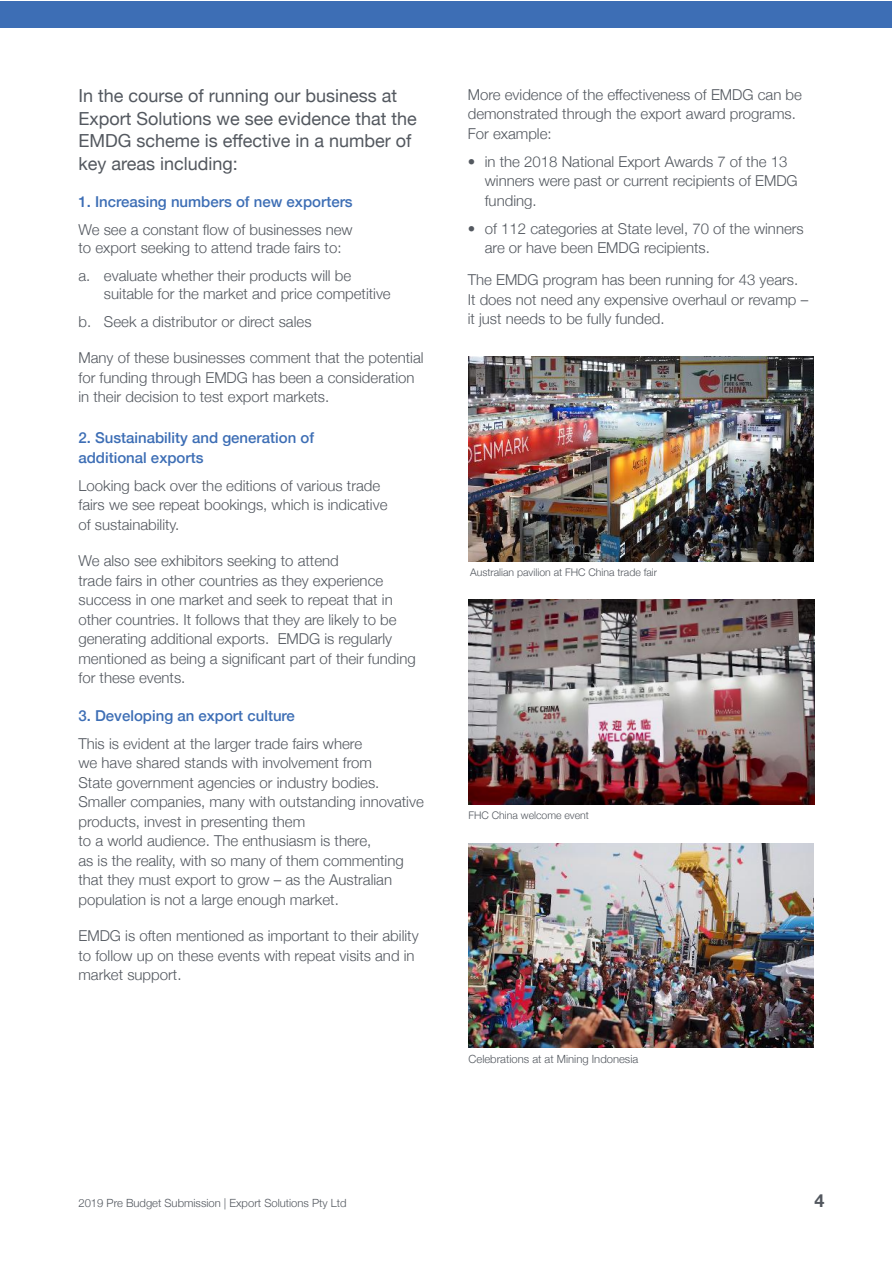
<style>
.page{position:relative;width:893px;height:1263px;background:#fff}
.page>*{position:absolute;margin:0;border:0;box-sizing:border-box;transform-origin:0 0}
.t1{font:18px/22.5px "Helvetica Neue";color:#53585f}
.t2{font:700 18px "Helvetica Neue";color:#53585f}
.t3{font:300 15px/19.5px "Helvetica Neue";color:#53585f}
.t4{font:500 15px/19.5px "Helvetica Neue";color:#3d6eb5}
.t5{font:300 11.25px "Helvetica Neue";color:#53585f}
.t6{font:300 10.5px "Helvetica Neue";color:#53585f}
</style>
<div class="page">
<img style="left:469px;top:357px;width:345px;height:204px">
<img style="left:469px;top:600px;width:345px;height:205px">
<img style="left:469px;top:843px;width:345px;height:205px">
<div style="left:1px;top:1px;width:891px;height:27px;background:#3d6eb5"></div>
<p class="t1" style="left:78px;top:86px;width:340px">In the course of running our business at Export Solutions we see evidence that the EMDG scheme is effective in a number of key areas including:</p>
<p class="t4" style="left:78px;top:191px;width:276px">1. Increasing numbers of new exporters</p>
<p class="t3" style="left:78px;top:219px;width:276px;line-height:18.8px">We see a constant flow of businesses new to export seeking to attend trade fairs to:</p>
<p class="t3" style="left:104px;top:265px;width:288px;line-height:18.8px;text-indent:-26px">a. evaluate whether their products will be suitable for the market and price competitive</p>
<p class="t3" style="left:78px;top:311px;width:235px">b. Seek a distributor or direct sales</p>
<p class="t3" style="left:78px;top:347px;width:347px">Many of these businesses comment that the potential for funding through EMDG has been a consideration in their decision to test export markets.</p>
<p class="t4" style="left:78px;top:427px;width:237px">2. Sustainability and generation of additional exports</p>
<p class="t3" style="left:78px;top:474px;width:310px">Looking back over the editions of various trade fairs we see repeat bookings, which is indicative of sustainability.</p>
<p class="t3" style="left:78px;top:550px;width:339px">We also see exhibitors seeking to attend<br>trade fairs in other countries as they experience success in one market and seek to repeat that in other countries. It follows that they are likely to be generating additional exports. EMDG is regularly mentioned as being a significant part of their funding for these events.</p>
<p class="t4" style="left:78px;top:704px;width:218px">3. Developing an export culture</p>
<p class="t3" style="left:78px;top:733px;width:347px">This is evident at the larger trade fairs where<br>we have shared stands with involvement from<br>State government agencies or industry bodies.<br>Smaller companies, many with outstanding innovative products, invest in presenting them<br>to a world audience. The enthusiasm is there,<br>as is the reality, with so many of them commenting that they must export to grow – as the Australian population is not a large enough market.</p>
<p class="t3" style="left:78px;top:925px;width:342px">EMDG is often mentioned as important to their ability to follow up on these events with repeat visits and in market support.</p>
<p class="t3" style="left:468px;top:83px;width:336px">More evidence of the effectiveness of EMDG can be demonstrated through the export award programs.<br>For example:</p>
<p class="t3" style="left:485px;top:150px;width:314px;text-indent:-17px">• in the 2018 National Export Awards 7 of the 13 winners were past or current recipients of EMDG funding.</p>
<p class="t3" style="left:485px;top:217px;width:321px;text-indent:-17px">• of 112 categories at State level, 70 of the winners are or have been EMDG recipients.</p>
<p class="t3" style="left:468px;top:269px;width:342px">The EMDG program has been running for 43 years.<br>It does not need any expensive overhaul or revamp – it just needs to be fully funded.</p>
<p class="t6" style="left:470px;top:563px;width:189px">Australian pavilion at FHC China trade fair</p>
<p class="t6" style="left:469px;top:806px;width:122px">FHC China welcome event</p>
<p class="t5" style="left:469px;top:1049px;width:171px">Celebrations at at Mining Indonesia</p>
<p class="t5" style="left:78px;top:1194px;width:270px">2019 Pre Budget Submission | Export Solutions Pty Ltd</p>
<p class="t2" style="left:814px;top:1186px;width:12px">4</p>
</div>
